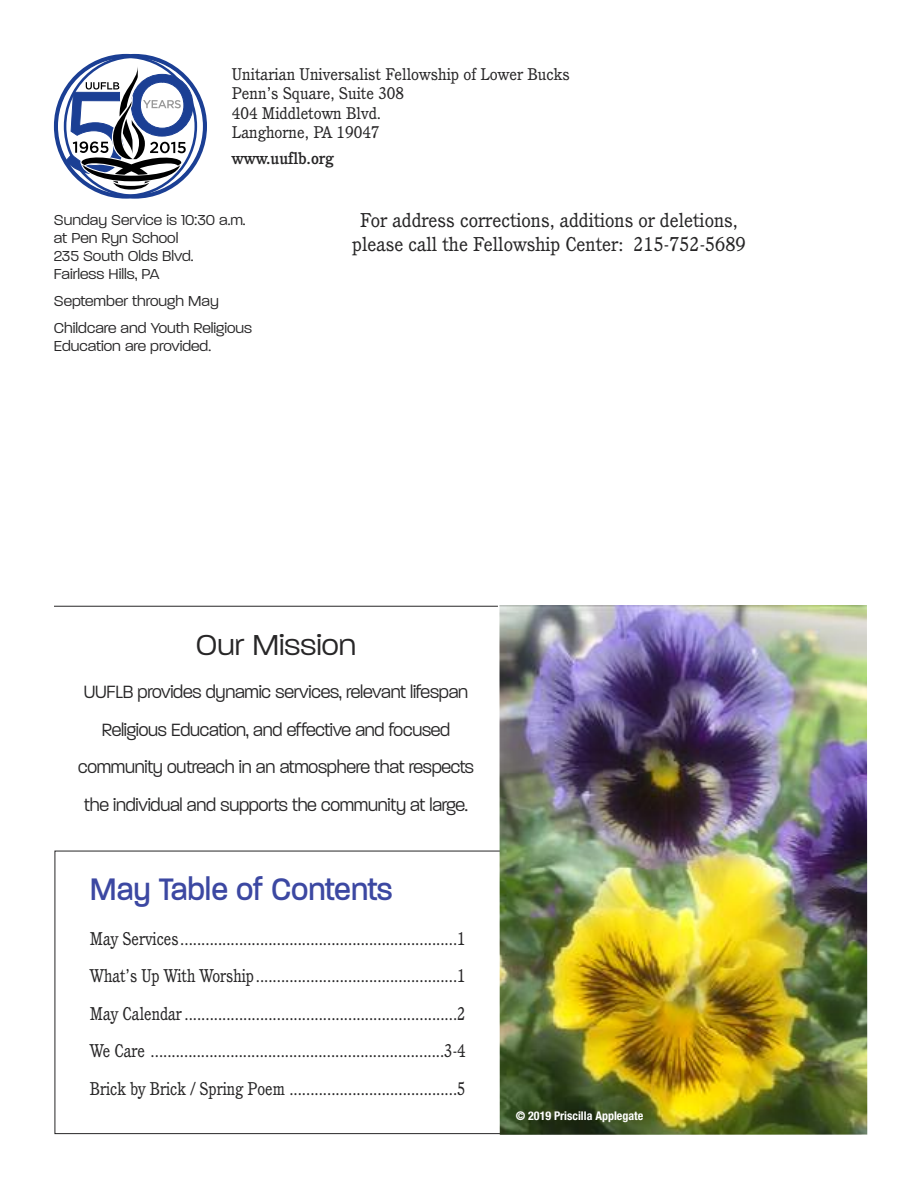
<style>
.page{position:relative;width:918px;height:1188px;background:#fff}
.page>*{position:absolute;margin:0;border:0;box-sizing:border-box;transform-origin:0 0}
.t1{font:500 42px "Paralucent";color:#3c48a2;scale:.9 1}
.t2{font:300 39px "Paralucent";color:#272627}
.t3{font:300 24px/37.5px "Paralucent";letter-spacing:-.01em;color:#272627;text-align:center;scale:.93 1}
.t4{font:300 19.5px/18px "Paralucent";color:#272627}
.t5{font:19.5px/24px "Cushing";color:#272627;text-align:center}
.t6{font:18px/37.5px "Cushing";color:#272627;text-align:justify;scale:.9 1}
.t7{font:16.5px/19.5px "Cushing";color:#272627}
.t8{font:500 16.5px "Cushing";color:#272627}
.t9{font:700 condensed 12px "Helvetica Neue";color:#fff}
</style>
<div class="page">
<svg style="left:56px;top:53px;width:151px;height:146px"></svg>
<hr style="left:54px;top:606px;width:444px;height:1px;background:#272627">
<img style="left:499px;top:605px;width:368px;height:530px">
<p class="t7" style="left:232px;top:66px;width:340px">Unitarian Universalist Fellowship of Lower Bucks<br>Penn’s Square, Suite 308<br>404 Middletown Blvd.<br>Langhorne, PA 19047</p>
<p class="t8" style="left:232px;top:152px;width:104px">www.uuflb.org</p>
<p class="t4" style="left:54px;top:210px;width:193px">Sunday Service is 10:30 a.m. at Pen Ryn School<br>235 South Olds Blvd.<br>Fairless Hills, PA</p>
<p class="t4" style="left:54px;top:286px;width:200px;line-height:27px">September through May<br>Childcare and Youth Religious</p>
<p class="t4" style="left:54px;top:336px;width:159px">Education are provided.</p>
<p class="t5" style="left:352px;top:210px;width:395px">For address corrections, additions or deletions, please call the Fellowship Center: 215-752-5689</p>
<h2 class="t2" style="left:196px;top:619px;width:162px">Our Mission</h2>
<h3 class="t3" style="left:78px;top:671px;width:427px">UUFLB provides dynamic services, relevant lifespan Religious Education, and effective and focused community outreach in an atmosphere that respects the individual and supports the community at large.</h3>
<h1 class="t1" style="left:90px;top:861px;width:338px">May Table of Contents</h1>
<p class="t6" style="left:90px;top:922px;width:419px">May Services..................................................................1<br>What’s Up With Worship................................................1<br>May Calendar .................................................................2<br>We Care ......................................................................3-4<br>Brick by Brick / Spring Poem ........................................5</p>
<p class="t9" style="left:516px;top:1112px;width:129px">© 2019 Priscilla Applegate</p>
</div>
